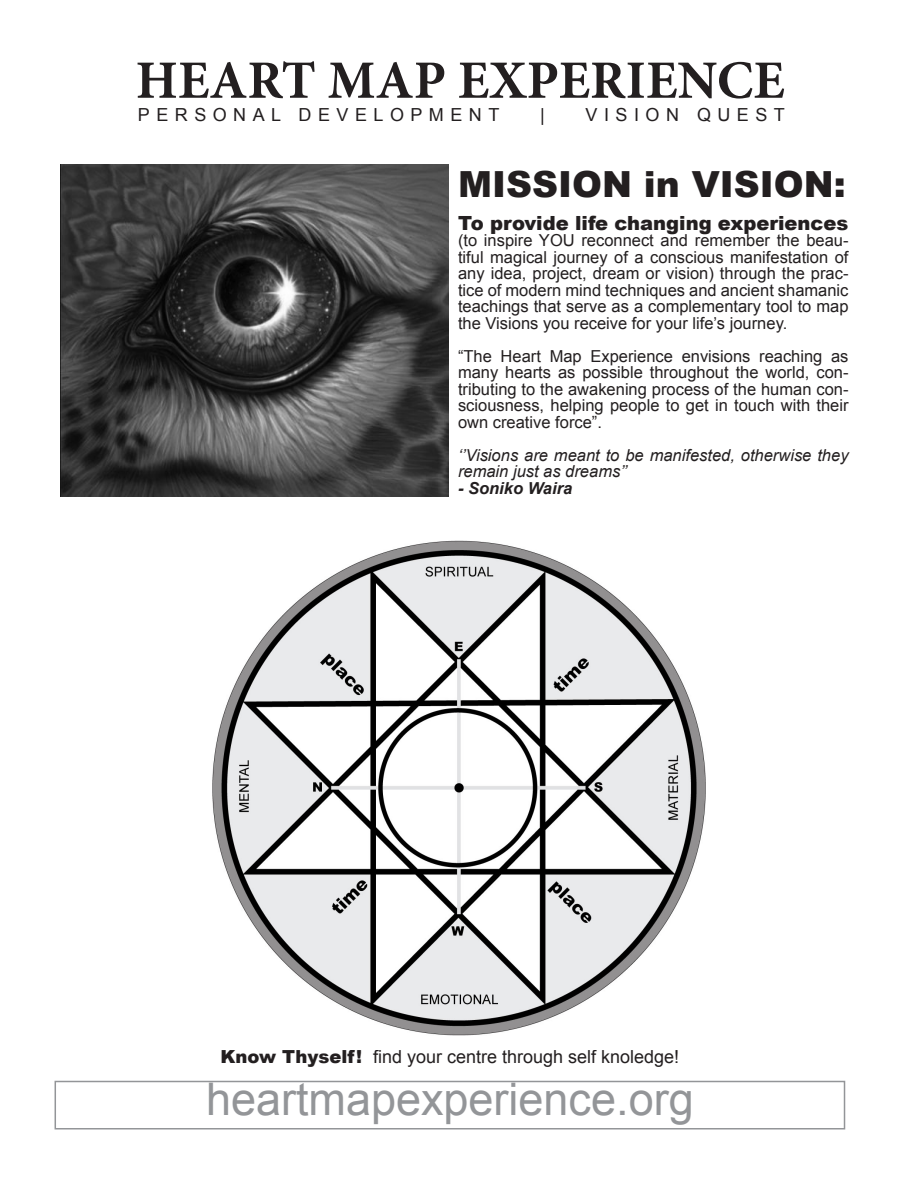
<style>
.page{position:relative;width:918px;height:1188px;background:#fff}
.page>*{position:absolute;margin:0;border:0;box-sizing:border-box;transform-origin:0 0}
.t1{font:700 54px "Minion Pro";color:#231f20}
.t2{font:45px "Arial";color:#939598}
.t3{font:900 36px "Arial";color:#231f20}
.t4{font:900 19.5px "Arial";color:#231f20}
.t5{font:18px "Arial";color:#231f20}
.t6{font:18px "Arial";letter-spacing:.36em;color:#231f20}
.t7{font:16.5px/16.5px "Arial";color:#231f20;text-align:justify}
.t8{font:italic 16.5px/16.5px "Arial";color:#231f20}
.t9{font:italic 700 16.5px "Arial";color:#231f20}
.s1{font-weight:900}
</style>
<div class="page">
<img style="left:61px;top:165px;width:388px;height:331px">
<div style="left:55px;top:1081px;width:790px;height:49px;border:2px solid #939598"></div>
<img style="left:212px;top:540px;width:494px;height:496px">
<p class="t1" style="left:136px;top:42px;width:651px">HEART MAP EXPERIENCE</p>
<p class="t6" style="left:138px;top:102px;width:363px">PERSONAL DEVELOPMENT</p>
<p class="t6" style="left:540px;top:102px;width:6px">|</p>
<p class="t6" style="left:586px;top:102px;width:201px">VISION QUEST</p>
<p class="t3" style="left:458px;top:158px;width:389px">MISSION in VISION:</p>
<p class="t4" style="left:458px;top:209px;width:392px">To provide life changing experiences</p>
<p class="t7" style="left:458px;top:232px;width:392px">(to inspire YOU reconnect and remember the beau&shy;tiful magical journey of a conscious manifestation of any idea, project, dream or vision) through the prac&shy;tice of modern mind techniques and ancient shamanic teachings that serve as a complementary tool to map the Visions you receive for your life’s journey.</p>
<p class="t7" style="left:458px;top:348px;width:392px">“The Heart Map Experience envisions reaching as many hearts as possible throughout the world, con&shy;tributing to the awakening process of the human con&shy;sciousness, helping people to get in touch with their own creative force”.</p>
<p class="t8" style="left:458px;top:447px;width:392px">‘’Visions are meant to be manifested, otherwise they remain just as dreams’’</p>
<p class="t9" style="left:458px;top:477px;width:116px">- Soniko Waira</p>
<p class="t5" style="left:220px;top:1044px;width:460px"><span class="s1">Know Thyself!</span> find your centre through self knoledge!</p>
<p class="t2" style="left:206px;top:1068px;width:489px">heartmapexperience.org</p>
</div>
